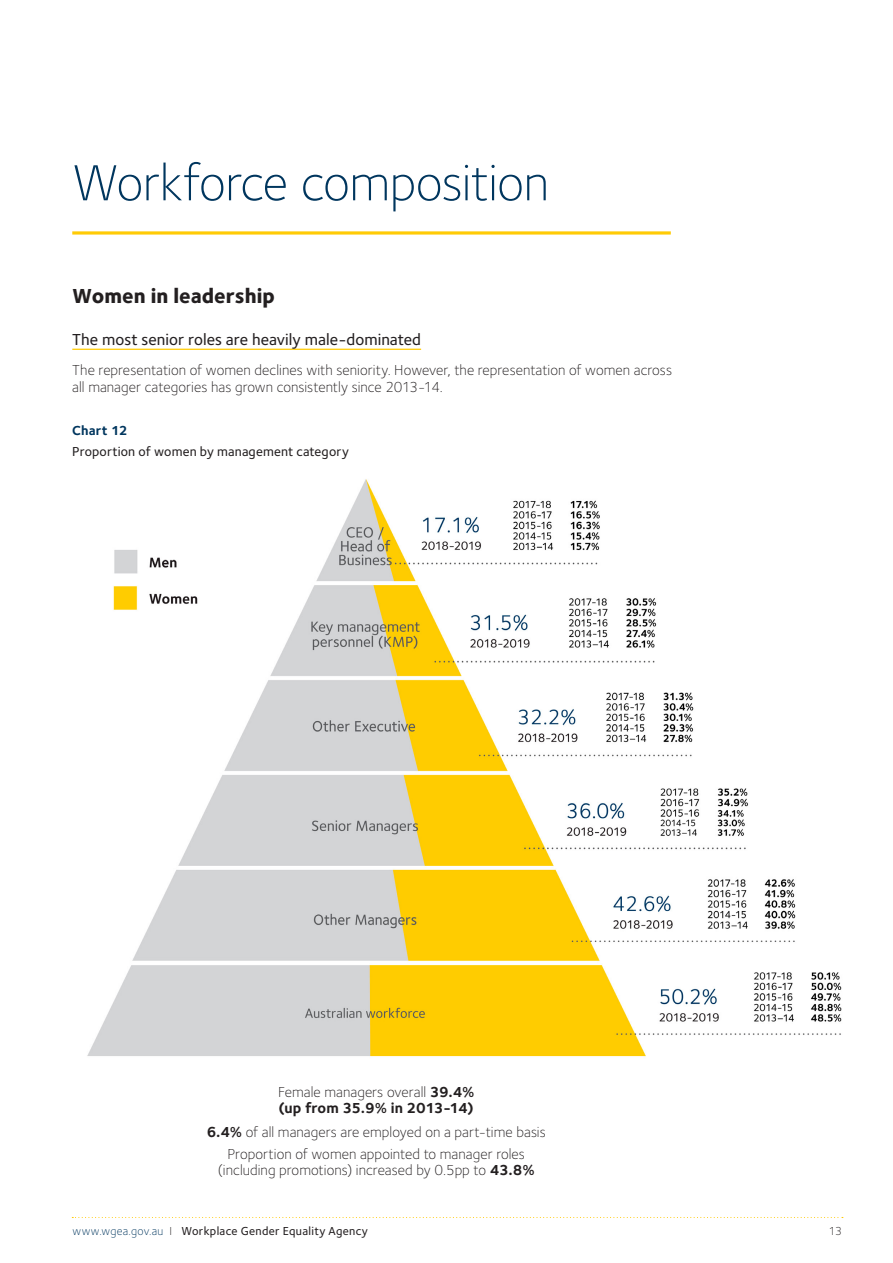
<style>
.page{position:relative;width:893px;height:1263px;background:#fff}
.page>*{position:absolute;margin:0;border:0;box-sizing:border-box;transform-origin:0 0}
.H2_Intro_Page_Headin{font:300 52.5px "Foundry Sterling";letter-spacing:-.015em;color:#00365e}
.H3_Sub_Header_no_lin{font:800 21px "Foundry Sterling";letter-spacing:.005em;color:#231f20}
.H4_Sub_Header_with_l{font:500 16.5px "Foundry Sterling";letter-spacing:.005em;color:#231f20}
.P_Body_Copy_-_legit{font:300 15px/17.2px "Foundry Sterling";color:#231f20}
.P_Body_Copy_-_legit-2{font:700 15px/16.5px "Foundry Sterling";letter-spacing:-.01em;color:#231f20}
.H5_Table_Headings{font:500 13.5px "Foundry Sterling";letter-spacing:.01em;color:#231f20}
.H5_Table_Headings-2{font:700 13.5px "Foundry Sterling";letter-spacing:.015em;color:#00365e}
.t1{font:500 12px "Foundry Sterling";letter-spacing:.025em;color:#231f20}
.t2{font:300 12px "Foundry Sterling";color:#231f20}
.s1{font-weight:300}
.s2{font-weight:700}
.s3{font-weight:300;color:#00365e}
</style>
<div class="page">
<svg style="left:72px;top:1217px;width:771px;height:1px"></svg>
<svg style="left:72px;top:231px;width:599px;height:4px;background:#ffd537"></svg>
<hr style="left:72px;top:349px;width:349px;height:1px;background:#ffcb05">
<img style="left:87px;top:479px;width:755px;height:578px">
<h1 class="H2_Intro_Page_Headin" style="left:72px;top:152px;width:478px">Workforce composition</h1>
<p class="H3_Sub_Header_no_lin" style="left:72px;top:283px;width:204px">Women in leadership</p>
<p class="H4_Sub_Header_with_l" style="left:72px;top:330px;width:350px">The most senior roles are heavily male-dominated</p>
<p class="P_Body_Copy_-_legit" style="left:72px;top:361px;width:601px">The representation of women declines with seniority. However, the representation of women across all manager categories has grown consistently since 2013-14.</p>
<p class="H5_Table_Headings-2" style="left:72px;top:422px;width:57px">Chart 12</p>
<p class="H5_Table_Headings" style="left:72px;top:444px;width:278px">Proportion of women by management category</p>
<p class="P_Body_Copy_-_legit-2" style="left:278px;top:1084px;width:198px"><span class="s1">Female managers overall</span> 39.4% (up from 35.9% in 2013-14)</p>
<p class="P_Body_Copy_-_legit" style="left:207px;top:1123px;width:341px"><span class="s2">6.4%</span> of all managers are employed on a part-time basis</p>
<p class="P_Body_Copy_-_legit" style="left:218px;top:1145px;width:318px;line-height:16.5px;text-align:center">Proportion of women appointed to manager roles (including promotions) increased by 0.5pp to <span class="s2">43.8%</span></p>
<p class="t1" style="left:73px;top:1224px;width:297px"><span class="s3">www.wgea.gov.au</span> <span class="s1">I</span> Workplace Gender Equality Agency</p>
<p class="t2" style="left:829px;top:1224px;width:15px">13</p>
</div>
